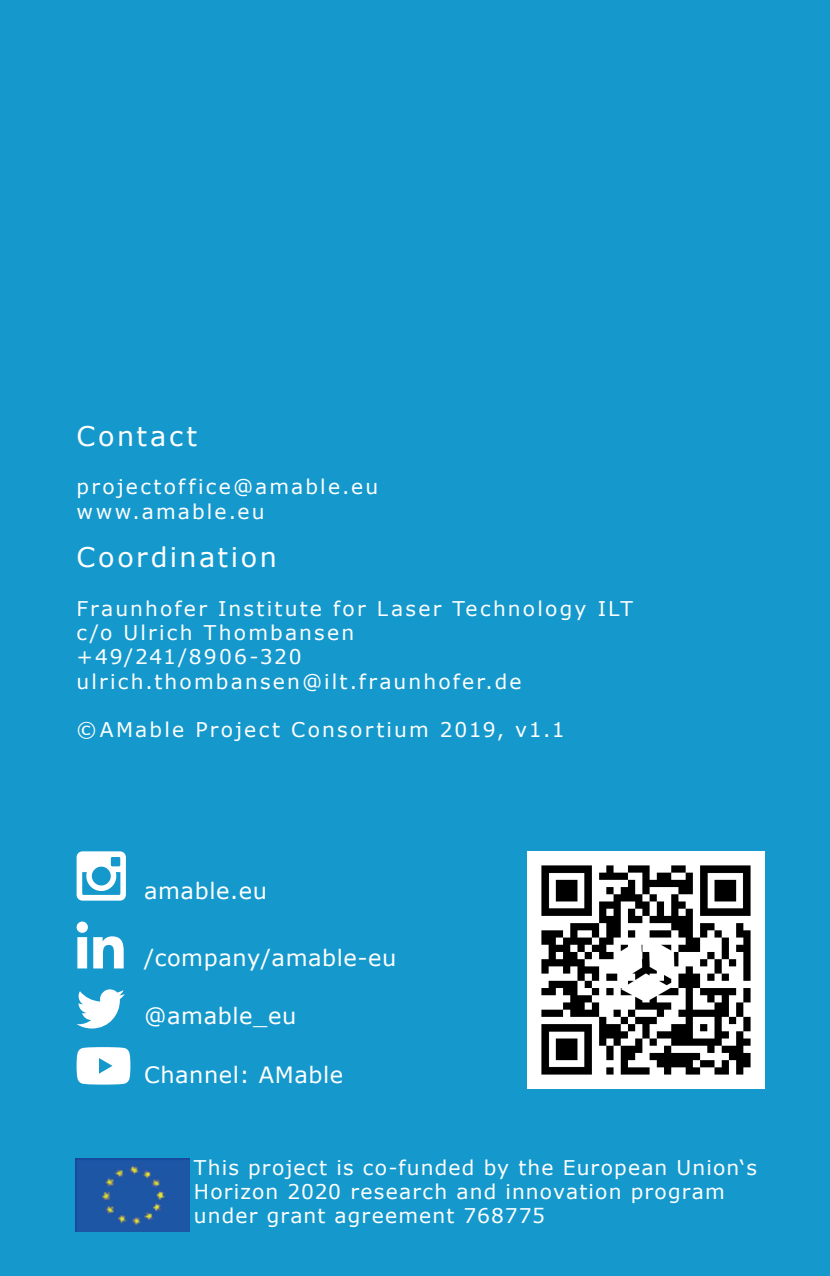
<style>
.page{position:relative;width:830px;height:1276px;background:#fff}
.page>*{position:absolute;margin:0;border:0;box-sizing:border-box;transform-origin:0 0}
.AMable_Unterüberschr{font:27px "Verdana";letter-spacing:.095em;color:#fff}
.t1{font:22.5px "Verdana";letter-spacing:.025em;color:#fff}
.AMable_Fliesstext{font:20.25px/24.3px "Verdana";letter-spacing:.11em;color:#fff}
.AMable_Unterüberschr-2{font:20.25px/24.3px "Verdana";letter-spacing:.055em;color:#fff}
</style>
<div class="page">
<div style="left:0;top:0;width:829px;height:1276px;background:#1599cd"></div>
<svg style="left:77px;top:921px;width:47px;height:47px"></svg>
<svg style="left:77px;top:989px;width:48px;height:39px"></svg>
<svg style="left:77px;top:1047px;width:53px;height:37px;background:#e9f5fa"></svg>
<svg style="left:77px;top:851px;width:49px;height:49px"></svg>
<img style="left:527px;top:851px;width:237px;height:237px">
<img style="left:76px;top:1158px;width:113px;height:73px">
<p class="AMable_Unterüberschr" style="left:77px;top:417px;width:122px">Contact</p>
<p class="AMable_Fliesstext" style="left:77px;top:474px;width:303px">projectoffice@amable.eu www.amable.eu</p>
<p class="AMable_Unterüberschr" style="left:77px;top:539px;width:201px">Coordination</p>
<p class="AMable_Fliesstext" style="left:77px;top:596px;width:557px">Fraunhofer Institute for Laser Technology ILT c/o Ulrich Thombansen<br>+49/241/8906-320 ulrich.thombansen@ilt.fraunhofer.de</p>
<p class="AMable_Fliesstext" style="left:77px;top:717px;width:489px">©AMable Project Consortium 2019, v1.1</p>
<p class="t1" style="left:144px;top:875px;width:124px">amable.eu</p>
<p class="t1" style="left:144px;top:942px;width:254px">/company/amable-eu</p>
<p class="t1" style="left:144px;top:1000px;width:154px">@amable_eu</p>
<p class="t1" style="left:144px;top:1059px;width:201px">Channel: AMable</p>
<p class="AMable_Unterüberschr-2" style="left:194px;top:1155px;width:564px">This project is co-funded by the European Union‘s<br>Horizon 2020 research and innovation program under grant agreement 768775</p>
</div>
